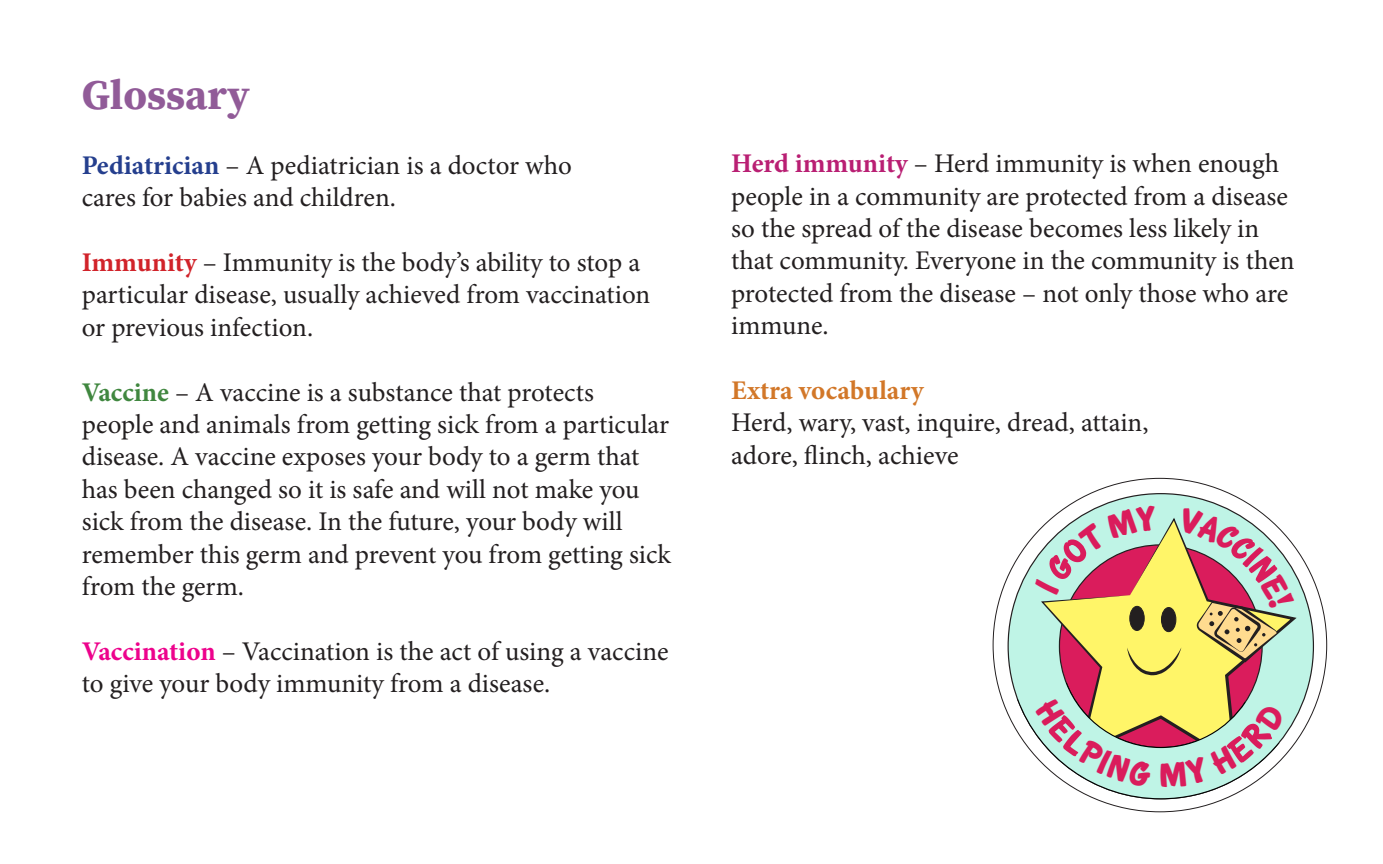
<style>
.page{position:relative;width:1383px;height:864px;background:#fff}
.page>*{position:absolute;margin:0;border:0;box-sizing:border-box;transform-origin:0 0}
.t1{font:42px "Source Serif Variable";color:#915b98}
.t2{font:27px/32.4px "Minion Pro";color:#231f20}
.t3{font:700 27px "Minion Pro";letter-spacing:.005em;color:#d27728}
.s1{font-weight:700;color:#253f8e}
.s2{font-weight:700;color:#d1232a}
.s3{font-weight:700;color:#40873f}
.s4{font-weight:700;color:#ed028c}
.s5{font-weight:700;color:#b91f73}
</style>
<div class="page">
<svg style="left:1007px;top:492px;width:307px;height:251px"></svg>
<svg style="left:1016px;top:505px;width:278px;height:295px"></svg>
<h1 class="t1" style="left:82px;top:67px;width:170px">Glossary</h1>
<p class="t2" style="left:82px;top:149px;width:492px"><span class="s1">Pediatrician</span> – A pediatrician is a doctor who cares for babies and children.</p>
<p class="t2" style="left:82px;top:246px;width:570px"><span class="s2">Immunity</span> – Immunity is the body’s ability to stop a particular disease, usually achieved from vaccination or previous infection.</p>
<p class="t2" style="left:82px;top:376px;width:590px"><span class="s3">Vaccine</span> – A vaccine is a substance that protects people and animals from getting sick from a particular disease. A vaccine exposes your body to a germ that has been changed so it is safe and will not make you sick from the disease. In the future, your body will remember this germ and prevent you from getting sick from the germ.</p>
<p class="t2" style="left:82px;top:635px;width:588px"><span class="s4">Vaccination</span> – Vaccination is the act of using a vaccine to give your body immunity from a disease.</p>
<p class="t2" style="left:731px;top:147px;width:565px"><span class="s5">Herd immunity</span> – Herd immunity is when enough people in a community are protected from a disease so the spread of the disease becomes less likely in that community. Everyone in the community is then protected from the disease – not only those who are immune.</p>
<p class="t3" style="left:731px;top:371px;width:194px">Extra vocabulary</p>
<p class="t2" style="left:731px;top:407px;width:419px">Herd, wary, vast, inquire, dread, attain, adore, flinch, achieve</p>
</div>
